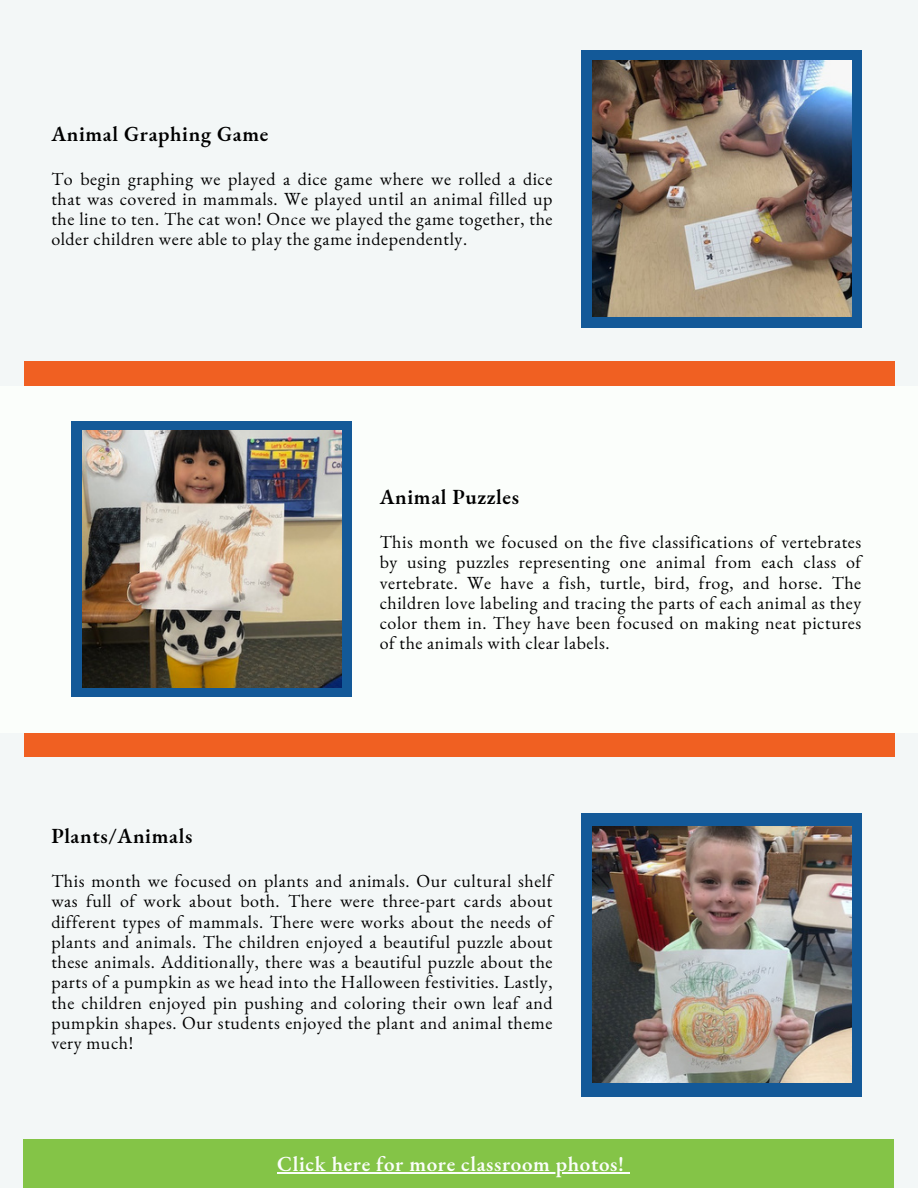
<style>
.page{position:relative;width:918px;height:1188px;background:#f3f7f7}
.page>*{position:absolute;margin:0;border:0;box-sizing:border-box;transform-origin:0 0}
.t1{font:600 21px "EB Garamond";letter-spacing:.03em;color:#000}
.t2{font:600 21px "EB Garamond";letter-spacing:.03em;color:#fbfefb}
.t3{font:18px/20.2px "EB Garamond";letter-spacing:.03em;color:#000;text-align:justify}
</style>
<div class="page">
<div style="left:24px;top:362px;width:870px;height:395px;background:#f06022"></div>
<div style="left:581px;top:813px;width:280px;height:284px;background:#135998"></div>
<img style="left:592px;top:826px;width:259px;height:257px">
<div style="left:0;top:386px;width:918px;height:347px;background:#fbfefb"></div>
<div style="left:581px;top:50px;width:280px;height:278px;background:#135998"></div>
<img style="left:592px;top:60px;width:259px;height:257px">
<div style="left:24px;top:1139px;width:870px;height:49px;background:#84c447"></div>
<div style="left:72px;top:421px;width:280px;height:276px;background:#135998"></div>
<img style="left:83px;top:431px;width:259px;height:256px">
<hr style="left:277px;top:1172px;width:348px;height:1px;background:#fbfefb">
<p class="t1" style="left:51px;top:119px;width:218px">Animal Graphing Game</p>
<p class="t3" style="left:51px;top:168px;width:503px">To begin graphing we played a dice game where we rolled a dice that was covered in mammals. We played until an animal filled up the line to ten. The cat won! Once we played the game together, the older children were able to play the game independently.</p>
<p class="t1" style="left:380px;top:483px;width:141px">Animal Puzzles</p>
<h1 class="t3" style="left:380px;top:532px;width:483px">This month we focused on the five classifications of vertebrates by using puzzles representing one animal from each class of vertebrate. We have a fish, turtle, bird, frog, and horse. The children love labeling and tracing the parts of each animal as they color them in. They have been focused on making neat pictures of the animals with clear labels.</h1>
<h1 class="t1" style="left:51px;top:822px;width:142px">Plants/Animals</h1>
<p class="t3" style="left:51px;top:870px;width:503px">This month we focused on plants and animals. Our cultural shelf was full of work about both. There were three-part cards about different types of mammals. There were works about the needs of plants and animals. The children enjoyed a beautiful puzzle about these animals. Additionally, there was a beautiful puzzle about the parts of a pumpkin as we head into the Halloween festivities. Lastly, the children enjoyed pin pushing and coloring their own leaf and pumpkin shapes. Our students enjoyed the plant and animal theme very much!</p>
<h1 class="t2" style="left:277px;top:1150px;width:348px">Click here for more classroom photos!</h1>
</div>
